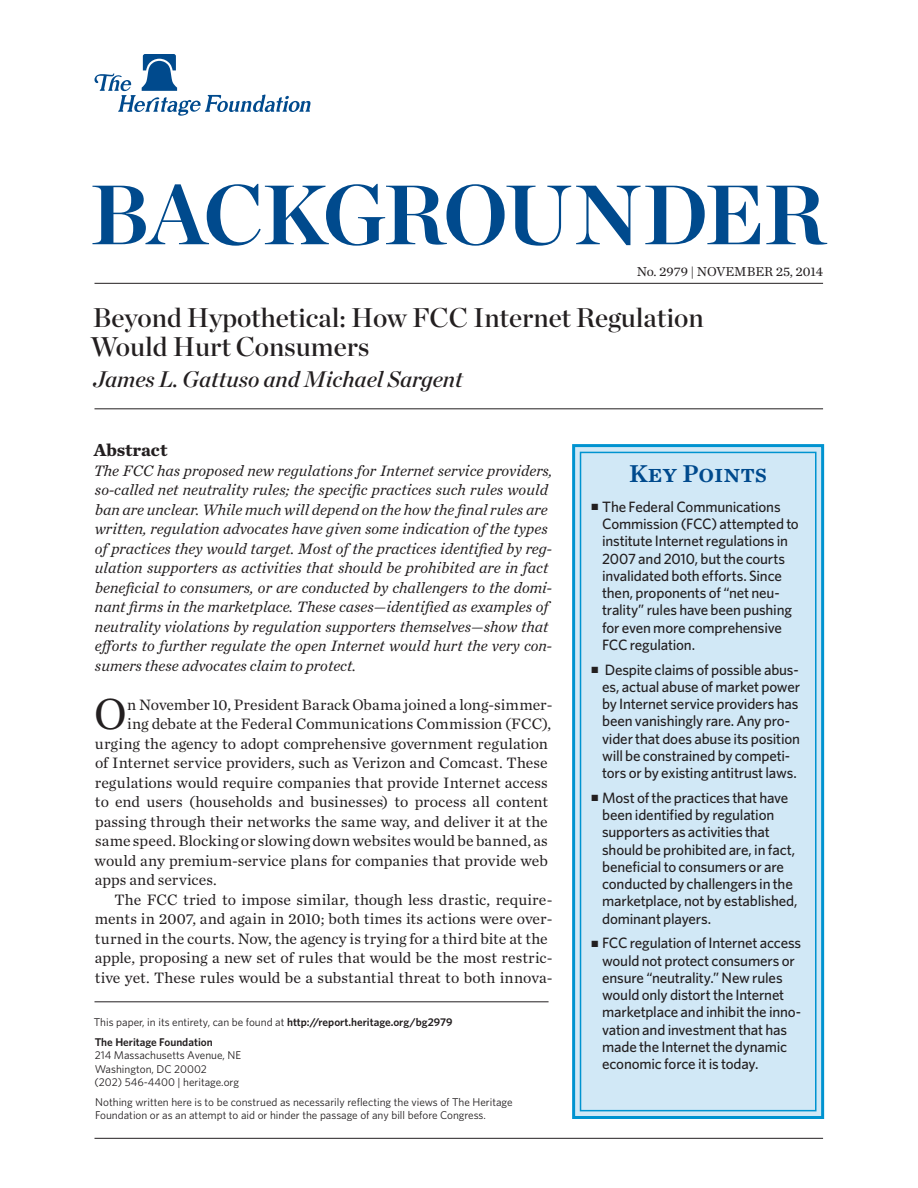
<style>
.page{position:relative;width:918px;height:1188px;background:#fff}
.page>*{position:absolute;margin:0;border:0;box-sizing:border-box;transform-origin:0 0}
.t1{font:84px "Chronicle Display Bold SC800";letter-spacing:-.025em;color:#004a8d}
.Body_Text__Drop_Cap{font:45.45px "Chronicle Text G1";color:#231f20}
.t2{font:27px/28.5px "Chronicle Display Semi";color:#231f20}
.t3{font:25.5px "Chronicle Text G1 Semi";color:#004a8d}
.Byline{font:italic 22.5px "Chronicle Display Semi";color:#231f20}
.Main_Header{font:700 18px "Chronicle Text G1";color:#231f20}
.Abstract{font:italic 15.75px/19.5px "Chronicle Text G1";color:#231f20}
.Body_Text__Drop_Cap-2{font:15.75px "Chronicle Text G1";color:#231f20}
.Body_Text{font:15.75px/19.5px "Chronicle Text G1";letter-spacing:.005em;color:#231f20}
.t4{font:500 15px/17.2px "Whitney";letter-spacing:-.01em;color:#231f20}
.Dateline{font:13.5px "Chronicle Text G1";color:#231f20}
.Disclaimer{font:11.25px/13.5px "Whitney";color:#231f20}
.First_Line{font:11.25px "Whitney";color:#231f20}
.THF_Address_Block{font:11.25px "Whitney";color:#231f20}
.THF_Address_Block-2{font:600 11.25px "Whitney";color:#231f20}
.s1{font-weight:600}
</style>
<div class="page">
<svg style="left:94px;top:54px;width:217px;height:62px"></svg>
<div style="left:572px;top:444px;width:252px;height:675px;background:#d1e8f6;border:3px solid #0093d0"></div>
<div style="left:580px;top:452px;width:237px;height:659px;border:2px solid #0093d0"></div>
<hr style="left:94px;top:1138px;width:729px;height:1px;background:#231f20">
<hr style="left:94px;top:283px;width:729px;height:1px;background:#231f20">
<hr style="left:94px;top:409px;width:729px;height:1px;background:#231f20">
<hr style="left:94px;top:1002px;width:455px;height:1px;background:#231f20">
<h1 class="t1" style="left:90px;top:147px;width:737px">BACKGROUNDER</h1>
<p class="Dateline" style="left:637px;top:262px;width:188px">No. 2979 | November 25, 2014</p>
<p class="t2" style="left:91px;top:301px;width:615px">Beyond Hypothetical: How FCC Internet Regulation<br>Would Hurt Consumers</p>
<p class="Byline" style="left:93px;top:361px;width:371px">James L. Gattuso and Michael Sargent</p>
<p class="Main_Header" style="left:94px;top:435px;width:75px">Abstract</p>
<p class="Abstract" style="left:94px;top:460px;width:460px">The FCC has proposed new regulations for Internet service providers, so-called net neutrality rules; the specific practices such rules would ban are unclear. While much will depend on the how the final rules are written, regulation advocates have given some indication of the types of practices they would target. Most of the practices identified by reg&shy;ulation supporters as activities that should be prohibited are in fact beneficial to consumers, or are conducted by challengers to the domi&shy;nant firms in the marketplace. These cases—identified as examples of neutrality violations by regulation supporters themselves—show that efforts to further regulate the open Internet would hurt the very con&shy;sumers these advocates claim to protect.</p>
<p class="Body_Text__Drop_Cap" style="left:94px;top:680px;width:30px">O</p>
<p class="Body_Text__Drop_Cap-2" style="left:127px;top:692px;width:427px">n November 10, President Barack Obama joined a long-simmer-</p>
<p class="Body_Text__Drop_Cap-2" style="left:127px;top:712px;width:425px">ing debate at the Federal Communications Commission (FCC),</p>
<p class="Body_Text__Drop_Cap-2" style="left:95px;top:731px;width:455px">urging the agency to adopt comprehensive government regulation</p>
<p class="Body_Text__Drop_Cap-2" style="left:95px;top:751px;width:454px">of Internet service providers, such as Verizon and Comcast. These</p>
<p class="Body_Text__Drop_Cap-2" style="left:95px;top:770px;width:455px">regulations would require companies that provide Internet access</p>
<p class="Body_Text__Drop_Cap-2" style="left:95px;top:790px;width:455px">to end users (households and businesses) to process all content</p>
<p class="Body_Text__Drop_Cap-2" style="left:95px;top:809px;width:454px">passing through their networks the same way, and deliver it at the</p>
<p class="Body_Text__Drop_Cap-2" style="left:95px;top:829px;width:454px">same speed. Blocking or slowing down websites would be banned, as</p>
<p class="Body_Text__Drop_Cap-2" style="left:95px;top:848px;width:455px">would any premium-service plans for companies that provide web</p>
<p class="Body_Text__Drop_Cap-2" style="left:95px;top:868px;width:123px">apps and services.</p>
<p class="Body_Text" style="left:95px;top:889px;width:459px;text-indent:20px">The FCC tried to impose similar, though less drastic, require&shy;ments in 2007, and again in 2010; both times its actions were over&shy;turned in the courts. Now, the agency is trying for a third bite at the apple, proposing a new set of rules that would be the most restric&shy;tive yet. These rules would be a substantial threat to both innova-</p>
<p class="First_Line" style="left:94px;top:1015px;width:360px">This paper, in its entirety, can be found at <span class="s1">http://report.heritage.org/bg2979</span></p>
<p class="THF_Address_Block-2" style="left:95px;top:1034px;width:120px">The Heritage Foundation</p>
<p class="THF_Address_Block" style="left:95px;top:1048px;width:148px">214 Massachusetts Avenue, NE</p>
<p class="THF_Address_Block" style="left:95px;top:1061px;width:114px">Washington, DC 20002</p>
<p class="THF_Address_Block" style="left:94px;top:1075px;width:146px">(202) 546-4400 | heritage.org</p>
<p class="Disclaimer" style="left:95px;top:1095px;width:419px">Nothing written here is to be construed as necessarily reflecting the views of The Heritage<br>Foundation or as an attempt to aid or hinder the passage of any bill before Congress.</p>
<h3 class="t3" style="left:629px;top:454px;width:139px">Key Points</h3>
<p class="t4" style="left:602px;top:498px;width:198px;text-indent:-10px">■ The Federal Communications<br>Commission (FCC) attempted to institute Internet regulations in<br>2007 and 2010, but the courts invalidated both efforts. Since then, proponents of “net neu&shy;trality” rules have been pushing for even more comprehensive<br>FCC regulation.</p>
<p class="t4" style="left:602px;top:660px;width:199px;text-indent:-10px">■ Despite claims of possible abus&shy;es, actual abuse of market power by Internet service providers has been vanishingly rare. Any pro&shy;vider that does abuse its position will be constrained by competi&shy;tors or by existing antitrust laws.</p>
<p class="t4" style="left:602px;top:789px;width:197px;text-indent:-10px">■ Most of the practices that have been identified by regulation supporters as activities that should be prohibited are, in fact, beneficial to consumers or are conducted by challengers in the marketplace, not by established, dominant players.</p>
<p class="t4" style="left:602px;top:934px;width:201px;text-indent:-10px">■ FCC regulation of Internet access would not protect consumers or ensure “neutrality.” New rules would only distort the Internet marketplace and inhibit the inno&shy;vation and investment that has made the Internet the dynamic economic force it is today.</p>
</div>
